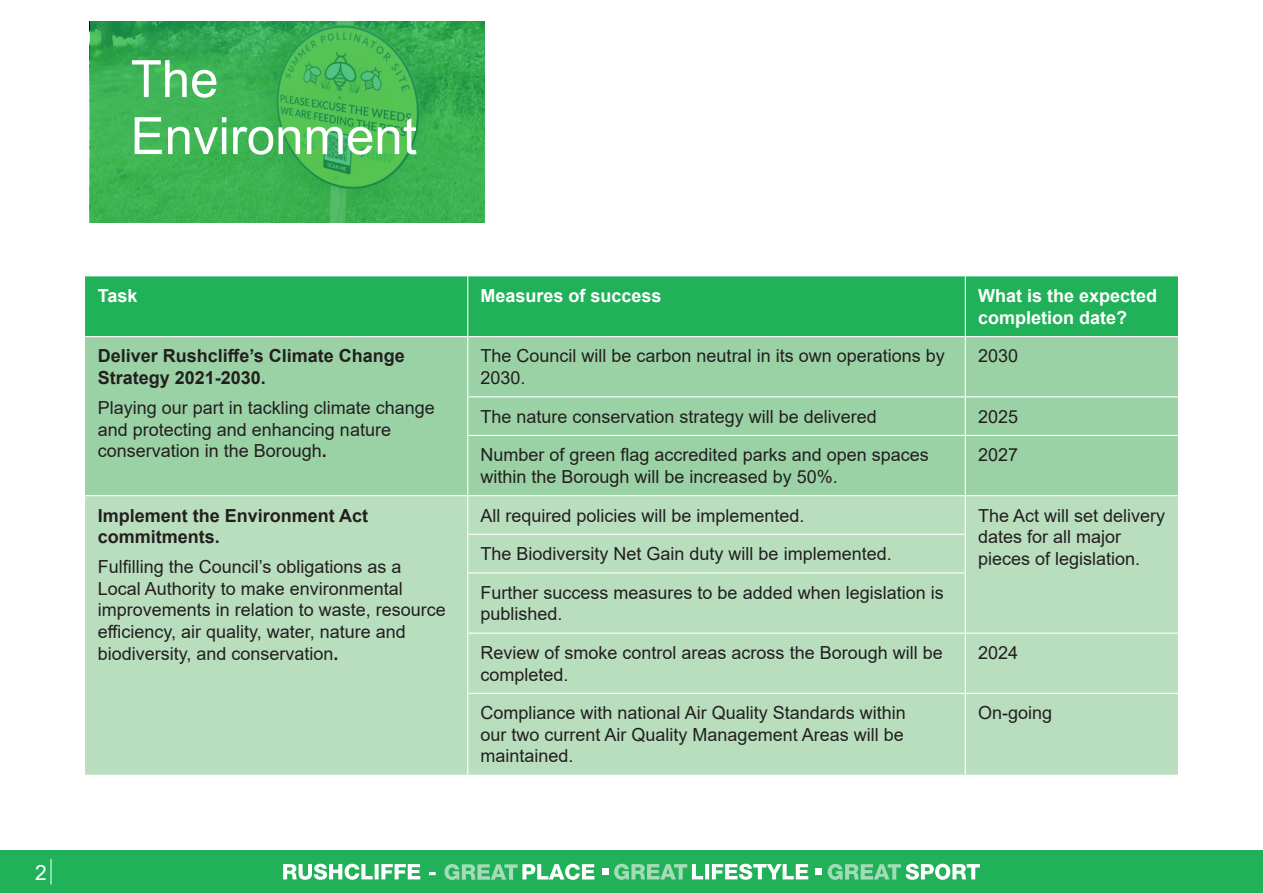
<style>
.page{position:relative;width:1263px;height:893px;background:#fff}
.page>*{position:absolute;margin:0;border:0;box-sizing:border-box;transform-origin:0 0}
.t1{font:51.45px "Arial";color:#fff}
.t2{font:21px "Arial";color:#fff}
.Award_category_break{font:18px/21.6px "Arial";color:#231f20}
.Award_category_break-2{font:700 18px/21.6px "Arial";color:#231f20}
.Award_category_break-3{font:700 18px/21.6px "Arial";color:#fff}
.s1{font-weight:700}
</style>
<div class="page">
<div style="left:0;top:850px;width:1263px;height:43px;background:#21b259"></div>
<svg style="left:283px;top:864px;width:697px;height:16px"></svg>
<div style="left:602px;top:869px;width:7px;height:6px;background:#fff"></div>
<svg style="left:51px;top:859px;width:1px;height:25px"></svg>
<div style="left:85px;top:276px;width:1093px;height:60px;background:#21b259"></div>
<div style="left:85px;top:337px;width:1093px;height:158px;background:#9bd2a5"></div>
<div style="left:85px;top:496px;width:1093px;height:279px;background:#b9debe"></div>
<hr style="left:468px;top:396px;width:497px;height:1px;background:#fff">
<hr style="left:966px;top:396px;width:212px;height:1px;background:#fff">
<hr style="left:468px;top:534px;width:497px;height:1px;background:#fff">
<hr style="left:468px;top:435px;width:497px;height:1px;background:#fff">
<hr style="left:966px;top:435px;width:212px;height:1px;background:#fff">
<hr style="left:468px;top:572px;width:497px;height:1px;background:#fff">
<hr style="left:468px;top:633px;width:497px;height:1px;background:#fff">
<hr style="left:966px;top:633px;width:212px;height:1px;background:#fff">
<hr style="left:468px;top:693px;width:497px;height:1px;background:#fff">
<hr style="left:966px;top:693px;width:212px;height:1px;background:#fff">
<hr style="left:467px;top:276px;width:1px;height:61px;background:#fff">
<hr style="left:467px;top:337px;width:1px;height:60px;background:#fff">
<hr style="left:467px;top:397px;width:1px;height:38px;background:#fff">
<hr style="left:467px;top:435px;width:1px;height:61px;background:#fff">
<hr style="left:467px;top:496px;width:1px;height:38px;background:#fff">
<hr style="left:467px;top:534px;width:1px;height:39px;background:#fff">
<hr style="left:467px;top:573px;width:1px;height:60px;background:#fff">
<hr style="left:467px;top:633px;width:1px;height:60px;background:#fff">
<hr style="left:467px;top:693px;width:1px;height:82px;background:#fff">
<hr style="left:965px;top:276px;width:1px;height:61px;background:#fff">
<hr style="left:965px;top:337px;width:1px;height:60px;background:#fff">
<hr style="left:965px;top:397px;width:1px;height:38px;background:#fff">
<hr style="left:965px;top:435px;width:1px;height:61px;background:#fff">
<hr style="left:965px;top:496px;width:1px;height:38px;background:#fff">
<hr style="left:965px;top:534px;width:1px;height:39px;background:#fff">
<hr style="left:965px;top:573px;width:1px;height:60px;background:#fff">
<hr style="left:965px;top:633px;width:1px;height:60px;background:#fff">
<hr style="left:965px;top:693px;width:1px;height:82px;background:#fff">
<svg style="left:90px;top:21px;width:395px;height:202px;background:#3eb152"></svg>
<p class="t1" style="left:131px;top:44px;width:89px">The</p>
<p class="t1" style="left:131px;top:101px;width:288px">Environment</p>
<p class="t2" style="left:35px;top:858px;width:13px">2</p>
<p class="Award_category_break-3" style="left:98px;top:285px;width:41px">Task</p>
<p class="Award_category_break-3" style="left:480px;top:285px;width:183px">Measures of success</p>
<p class="Award_category_break-3" style="left:978px;top:285px;width:181px">What is the expected completion date?</p>
<p class="Award_category_break-2" style="left:98px;top:346px;width:308px">Deliver Rushcliffe’s Climate Change<br>Strategy 2021-2030.</p>
<p class="Award_category_break" style="left:98px;top:397px;width:339px">Playing our part in tackling climate change and protecting and enhancing nature conservation in the Borough<span class="s1">.</span></p>
<p class="Award_category_break" style="left:480px;top:345px;width:466px">The Council will be carbon neutral in its own operations by<br>2030.</p>
<p class="Award_category_break" style="left:978px;top:345px;width:42px">2030</p>
<p class="Award_category_break" style="left:480px;top:405px;width:398px">The nature conservation strategy will be delivered</p>
<p class="Award_category_break" style="left:978px;top:405px;width:42px">2025</p>
<p class="Award_category_break" style="left:480px;top:444px;width:450px">Number of green flag accredited parks and open spaces within the Borough will be increased by 50%.</p>
<p class="Award_category_break" style="left:978px;top:444px;width:42px">2027</p>
<p class="Award_category_break-2" style="left:98px;top:505px;width:272px">Implement the Environment Act commitments.</p>
<p class="Award_category_break" style="left:98px;top:556px;width:350px">Fulfilling the Council’s obligations as a Local Authority to make environmental improvements in relation to waste, resource efficiency, air quality, water, nature and biodiversity, and conservation<span class="s1">.</span></p>
<p class="Award_category_break" style="left:480px;top:504px;width:326px">All required policies will be implemented.</p>
<p class="Award_category_break" style="left:978px;top:504px;width:189px">The Act will set delivery dates for all major</p>
<p class="Award_category_break" style="left:480px;top:543px;width:413px">The Biodiversity Net Gain duty will be implemented.</p>
<p class="Award_category_break" style="left:978px;top:547px;width:164px">pieces of legislation.</p>
<p class="Award_category_break" style="left:480px;top:582px;width:465px">Further success measures to be added when legislation is published.</p>
<p class="Award_category_break" style="left:480px;top:642px;width:464px">Review of smoke control areas across the Borough will be completed.</p>
<p class="Award_category_break" style="left:978px;top:642px;width:42px">2024</p>
<p class="Award_category_break" style="left:480px;top:702px;width:427px;text-align:justify">Compliance with national Air Quality Standards within our two current Air Quality Management Areas will be maintained.</p>
<p class="Award_category_break" style="left:978px;top:702px;width:76px">On-going</p>
</div>
